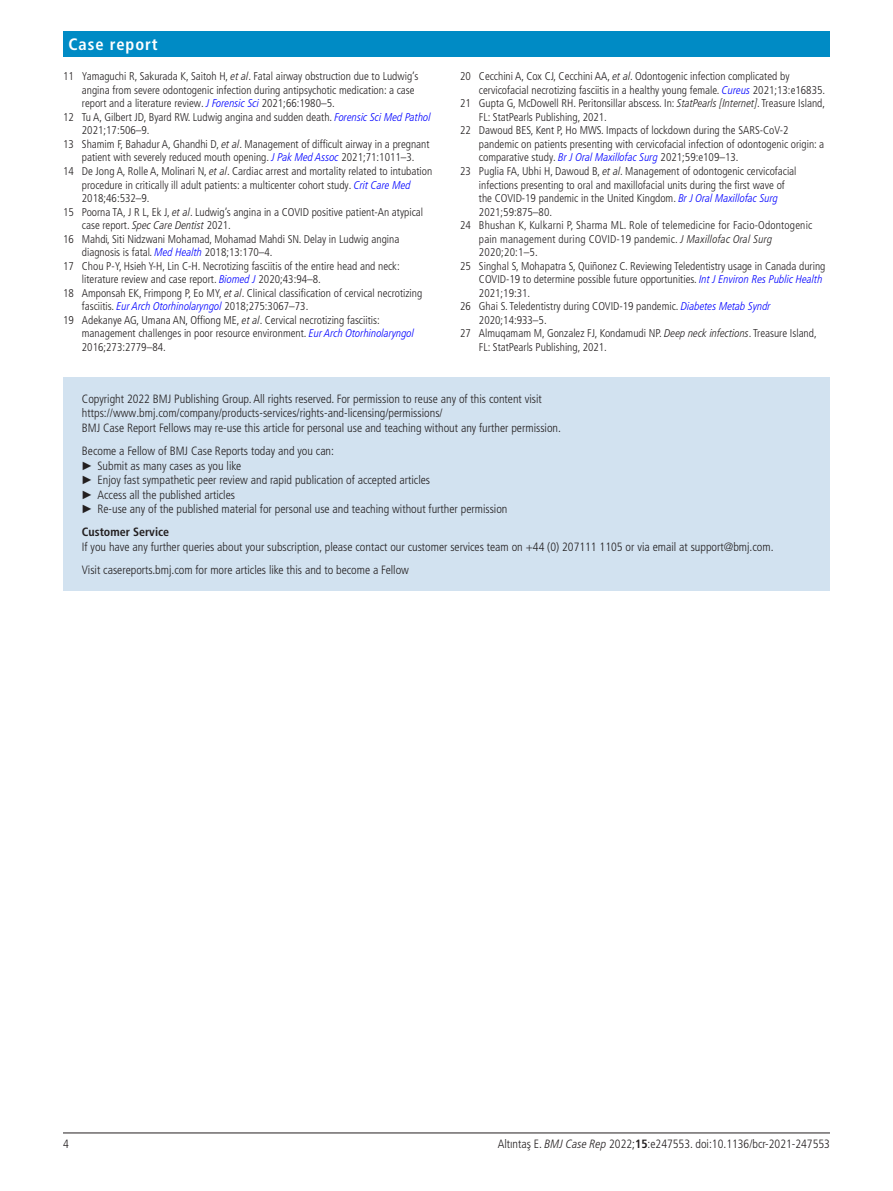
<style>
.page{position:relative;width:893px;height:1191px;background:#fff}
.page>*{position:absolute;margin:0;border:0;box-sizing:border-box;transform-origin:0 0}
.t1{font:700 condensed 16.5px "Frutiger LT Pro";letter-spacing:.055em;color:#fff}
.t2{font:300 condensed 12px/14.4px "Frutiger LT Pro";color:#231f20}
.t3{font:700 condensed 12px "Frutiger LT Pro";color:#231f20}
.t4{font:300 condensed 11.25px "Frutiger LT Pro";color:#231f20}
.s1{font-style:italic}
.s2{font-style:italic;color:#00f}
.s3{font-family:"Arial";font-weight:400;font-stretch:normal}
.s4{font-weight:700}
</style>
<div class="page">
<hr style="left:63px;top:1132px;width:767px;height:1px;background:#231f20">
<div style="left:63px;top:31px;width:767px;height:25px;background:#008bc5"></div>
<div style="left:63px;top:377px;width:767px;height:213px;background:#d2e2f0"></div>
<h1 class="t1" style="left:69px;top:34px;width:91px">Case report</h1>
<p class="t4" style="left:63px;top:70px;width:357px">11 Yamaguchi R, Sakurada K, Saitoh H, <span class="s1">et al</span>. Fatal airway obstruction due to Ludwig’s</p>
<p class="t4" style="left:82px;top:84px;width:334px">angina from severe odontogenic infection during antipsychotic medication: a case</p>
<p class="t4" style="left:82px;top:97px;width:254px">report and a literature review. <span class="s2">J Forensic Sci</span> 2021;66:1980–5.</p>
<p class="t4" style="left:63px;top:111px;width:369px">12 Tu A, Gilbert JD, Byard RW. Ludwig angina and sudden death. <span class="s2">Forensic Sci Med Pathol</span></p>
<p class="t4" style="left:82px;top:124px;width:69px">2021;17:506–9.</p>
<p class="t4" style="left:63px;top:138px;width:368px">13 Shamim F, Bahadur A, Ghandhi D, <span class="s1">et al</span>. Management of difficult airway in a pregnant</p>
<p class="t4" style="left:82px;top:151px;width:334px">patient with severely reduced mouth opening. <span class="s2">J Pak Med Assoc</span> 2021;71:1011–3.</p>
<p class="t4" style="left:63px;top:165px;width:371px">14 De Jong A, Rolle A, Molinari N, <span class="s1">et al</span>. Cardiac arrest and mortality related to intubation</p>
<p class="t4" style="left:82px;top:178px;width:330px">procedure in critically ill adult patients: a multicenter cohort study. <span class="s2">Crit Care Med</span></p>
<p class="t4" style="left:82px;top:192px;width:69px">2018;46:532–9.</p>
<p class="t4" style="left:63px;top:205px;width:362px">15 Poorna TA, J R L, Ek J, <span class="s1">et al</span>. Ludwig’s angina in a COVID positive patient-An atypical</p>
<p class="t4" style="left:82px;top:219px;width:151px">case report. <span class="s1">Spec Care Dentist</span> 2021.</p>
<p class="t4" style="left:63px;top:232px;width:338px">16 Mahdi, Siti Nidzwani Mohamad, Mohamad Mahdi SN. Delay in Ludwig angina</p>
<p class="t4" style="left:82px;top:246px;width:192px">diagnosis is fatal. <span class="s2">Med Health</span> 2018;13:170–4.</p>
<p class="t4" style="left:63px;top:259px;width:338px">17 Chou P-Y, Hsieh Y-H, Lin C-H. Necrotizing fasciitis of the entire head and neck:</p>
<p class="t4" style="left:82px;top:273px;width:240px">literature review and case report. <span class="s2">Biomed J</span> 2020;43:94–8.</p>
<p class="t4" style="left:63px;top:286px;width:361px">18 Amponsah EK, Frimpong P, Eo MY, <span class="s1">et al</span>. Clinical classification of cervical necrotizing</p>
<p class="t4" style="left:82px;top:300px;width:228px">fasciitis. <span class="s2">Eur Arch Otorhinolaryngol</span> 2018;275:3067–73.</p>
<p class="t4" style="left:63px;top:313px;width:318px">19 Adekanye AG, Umana AN, Offiong ME, <span class="s1">et al</span>. Cervical necrotizing fasciitis:</p>
<p class="t4" style="left:82px;top:327px;width:334px">management challenges in poor resource environment. <span class="s2">Eur Arch Otorhinolaryngol</span></p>
<p class="t4" style="left:82px;top:340px;width:85px">2016;273:2779–84.</p>
<p class="t4" style="left:460px;top:70px;width:331px">20 Cecchini A, Cox CJ, Cecchini AA, <span class="s1">et al</span>. Odontogenic infection complicated by</p>
<p class="t4" style="left:479px;top:84px;width:348px">cervicofacial necrotizing fasciitis in a healthy young female. <span class="s2">Cureus</span> 2021;13:e16835.</p>
<p class="t4" style="left:460px;top:97px;width:367px">21 Gupta G, McDowell RH. Peritonsillar abscess. In: <span class="s1">StatPearls [Internet]</span>. Treasure Island,</p>
<p class="t4" style="left:479px;top:111px;width:130px">FL: StatPearls Publishing, 2021.</p>
<p class="t4" style="left:460px;top:124px;width:330px">22 Dawoud BES, Kent P, Ho MWS. Impacts of lockdown during the SARS-CoV-2</p>
<p class="t4" style="left:479px;top:138px;width:347px">pandemic on patients presenting with cervicofacial infection of odontogenic origin: a</p>
<p class="t4" style="left:479px;top:151px;width:261px">comparative study. <span class="s2">Br J Oral Maxillofac Surg</span> 2021;59:e109–13.</p>
<p class="t4" style="left:460px;top:165px;width:338px">23 Puglia FA, Ubhi H, Dawoud B, <span class="s1">et al</span>. Management of odontogenic cervicofacial</p>
<p class="t4" style="left:479px;top:178px;width:307px">infections presenting to oral and maxillofacial units during the first wave of</p>
<p class="t4" style="left:479px;top:192px;width:301px">the COVID-19 pandemic in the United Kingdom. <span class="s2">Br J Oral Maxillofac Surg</span></p>
<p class="t4" style="left:479px;top:205px;width:75px">2021;59:875–80.</p>
<p class="t4" style="left:460px;top:219px;width:354px">24 Bhushan K, Kulkarni P, Sharma ML. Role of telemedicine for Facio-Odontogenic</p>
<p class="t4" style="left:479px;top:232px;width:295px">pain management during COVID-19 pandemic. <span class="s1">J Maxillofac Oral Surg</span></p>
<p class="t4" style="left:479px;top:246px;width:60px">2020;20:1–5.</p>
<p class="t4" style="left:460px;top:259px;width:367px">25 Singhal S, Mohapatra S, Quiñonez C. Reviewing Teledentistry usage in Canada during</p>
<p class="t4" style="left:479px;top:273px;width:345px">COVID-19 to determine possible future opportunities. <span class="s2">Int J Environ Res Public Health</span></p>
<p class="t4" style="left:479px;top:286px;width:53px">2021;19:31.</p>
<p class="t4" style="left:460px;top:300px;width:312px">26 Ghai S. Teledentistry during COVID-19 pandemic. <span class="s2">Diabetes Metab Syndr</span></p>
<p class="t4" style="left:479px;top:313px;width:69px">2020;14:933–5.</p>
<p class="t4" style="left:460px;top:327px;width:358px">27 Almuqamam M, Gonzalez FJ, Kondamudi NP. <span class="s1">Deep neck infections</span>. Treasure Island,</p>
<p class="t4" style="left:479px;top:340px;width:130px">FL: StatPearls Publishing, 2021.</p>
<p class="t2" style="left:82px;top:392px;width:481px">Copyright 2022 BMJ Publishing Group. All rights reserved. For permission to reuse any of this content visit https://www.bmj.com/company/products-services/rights-and-licensing/permissions/<br>BMJ Case Report Fellows may re-use this article for personal use and teaching without any further permission.</p>
<p class="t2" style="left:81px;top:444px;width:428px">Become a Fellow of BMJ Case Reports today and you can:<br><span class="s3">►</span> Submit as many cases as you like<br><span class="s3">►</span> Enjoy fast sympathetic peer review and rapid publication of accepted articles<br><span class="s3">►</span> Access all the published articles<br><span class="s3">►</span> Re-use any of the published material for personal use and teaching without further permission</p>
<p class="t3" style="left:82px;top:525px;width:89px">Customer Service</p>
<p class="t2" style="left:82px;top:535px;width:693px;line-height:23.4px">If you have any further queries about your subscription, please contact our customer services team on +44 (0) 207111 1105 or via email at support@bmj.com.<br>Visit casereports.bmj.com for more articles like this and to become a Fellow</p>
<p class="t2" style="left:63px;top:1136px;width:7px">4</p>
<p class="t2" style="left:498px;top:1136px;width:334px">Altıntaş E. <span class="s1">BMJ Case Rep</span> 2022;<span class="s4">15</span>:e247553. doi:10.1136/bcr-2021-247553</p>
</div>
